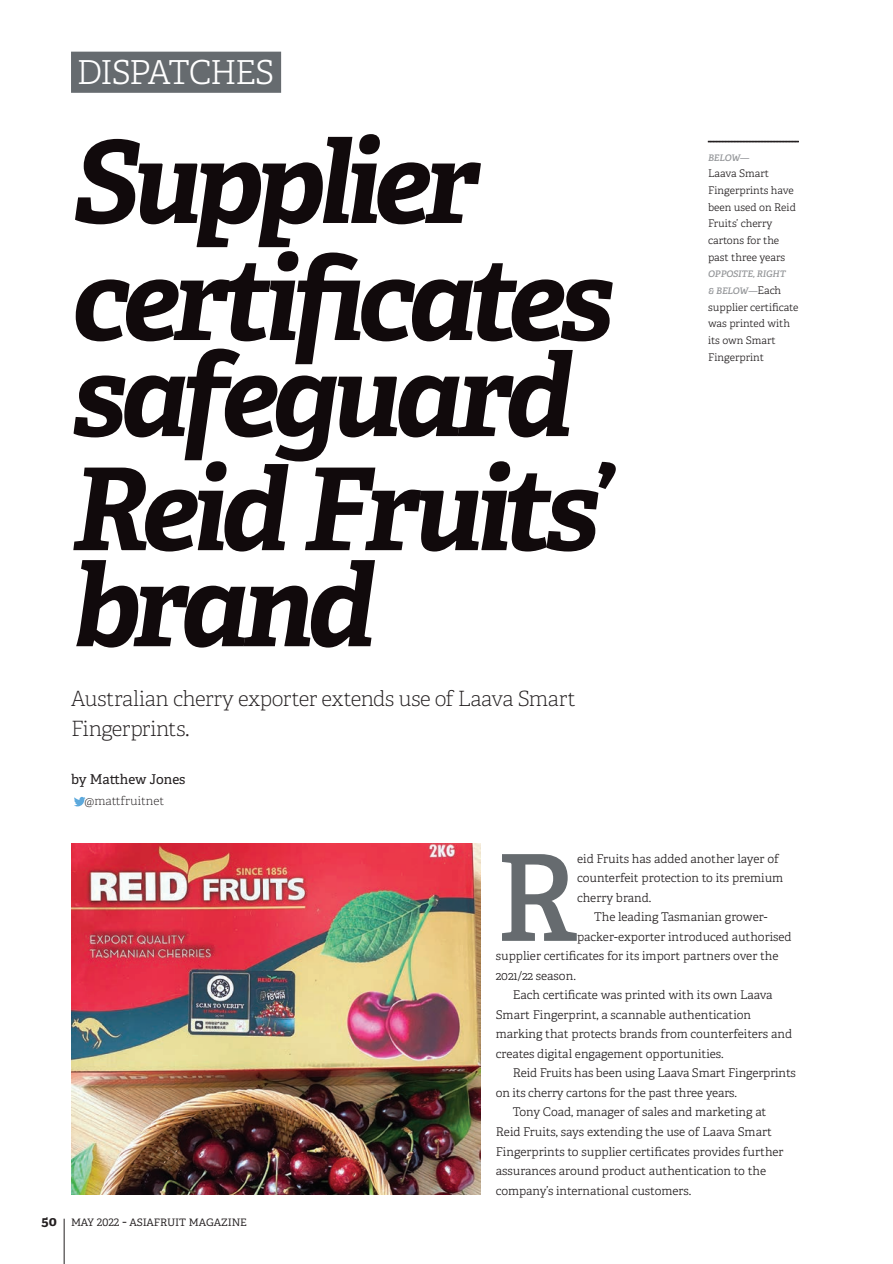
<style>
.page{position:relative;width:893px;height:1264px;background:#fff}
.page>*{position:absolute;margin:0;border:0;box-sizing:border-box;transform-origin:0 0}
.t1{font:600 119.7px "Adelle";color:#666b6f}
.t2{font:italic 700 114px/117px "Adelle";letter-spacing:-.065em;color:#110a0c}
.t3{font:300 33px "Adelle";letter-spacing:-.04em;color:#fff}
.t4{font:100 21px/30px "Adelle";letter-spacing:-.02em;color:#231f20}
.t5{font:300 13.5px "Adelle";letter-spacing:-.01em;color:#231f20}
.t6{font:13.5px "Adelle";color:#231f20}
.t7{font:300 12px/19.5px "Adelle";color:#231f20}
.t8{font:100 12px "Adelle";color:#231f20}
.t9{font:300 10.5px/16.6px "Adelle";color:#231f20}
.t10{font:italic 600 9px/16.6px "Adelle";color:#939598}
.s1{font-weight:300;font-style:normal;font-size:10.5px;color:#231f20}
.s2{font-weight:700}
</style>
<div class="page">
<hr style="left:64px;top:1218px;width:1px;height:45px;background:#231f20">
<div style="left:71px;top:52px;width:210px;height:41px;background:#666b6f"></div>
<svg style="left:708px;top:141px;width:91px;height:1px"></svg>
<svg style="left:74px;top:796px;width:12px;height:10px"></svg>
<img style="left:71px;top:843px;width:409px;height:351px">
<h3 class="t3" style="left:77px;top:52px;width:199px">DISPATCHES</h3>
<h2 class="t2" style="left:71px;top:125px;width:543px">Supplier certificates</h2>
<h2 class="t2" style="left:71px;top:339px;width:541px;line-height:114px">safeguard<br>Reid Fruits’</h2>
<h2 class="t2" style="left:71px;top:548px;width:306px">brand</h2>
<h3 class="t4" style="left:71px;top:684px;width:506px">Australian cherry exporter extends use of Laava Smart<br>Fingerprints.</h3>
<p class="t6" style="left:71px;top:771px;width:116px">by Matthew Jones</p>
<p class="t8" style="left:85px;top:792px;width:81px">@mattfruitnet</p>
<p class="t10" style="left:708px;top:149px;width:43px">BELOW—</p>
<p class="t9" style="left:708px;top:165px;width:89px">Laava Smart<br>Fingerprints have been used on Reid<br>Fruits’ cherry cartons for the past three years</p>
<p class="t10" style="left:708px;top:266px;width:79px">OPPOSITE, RIGHT &amp; BELOW—<span class="s1">Each</span></p>
<p class="t9" style="left:708px;top:299px;width:92px">supplier certificate was printed with its own Smart<br>Fingerprint</p>
<p class="t5" style="left:41px;top:1212px;width:207px"><span class="s2">50</span> may 2022 - asiafruit magazine</p>
<h1 class="t1" style="left:495px;top:823px;width:83px">R</h1>
<p class="t7" style="left:577px;top:848px;width:208px">eid Fruits has added another layer of counterfeit protection to its premium cherry brand.</p>
<p class="t7" style="left:594px;top:907px;width:175px">The leading Tasmanian grower-</p>
<p class="t7" style="left:577px;top:926px;width:216px">packer-exporter introduced authorised</p>
<p class="t7" style="left:495px;top:946px;width:284px">supplier certificates for its import partners over the</p>
<p class="t7" style="left:495px;top:965px;width:81px">2021/22 season.</p>
<p class="t7" style="left:512px;top:985px;width:261px">Each certificate was printed with its own Laava</p>
<p class="t7" style="left:495px;top:1004px;width:257px">Smart Fingerprint, a scannable authentication</p>
<p class="t7" style="left:495px;top:1024px;width:298px">marking that protects brands from counterfeiters and</p>
<p class="t7" style="left:495px;top:1043px;width:229px">creates digital engagement opportunities.</p>
<p class="t7" style="left:512px;top:1063px;width:284px">Reid Fruits has been using Laava Smart Fingerprints</p>
<p class="t7" style="left:495px;top:1082px;width:243px">on its cherry cartons for the past three years.</p>
<p class="t7" style="left:512px;top:1102px;width:255px">Tony Coad, manager of sales and marketing at</p>
<p class="t7" style="left:495px;top:1121px;width:278px">Reid Fruits, says extending the use of Laava Smart</p>
<p class="t7" style="left:495px;top:1141px;width:289px">Fingerprints to supplier certificates provides further</p>
<p class="t7" style="left:495px;top:1160px;width:272px">assurances around product authentication to the</p>
<p class="t7" style="left:495px;top:1180px;width:197px">company’s international customers.</p>
</div>
